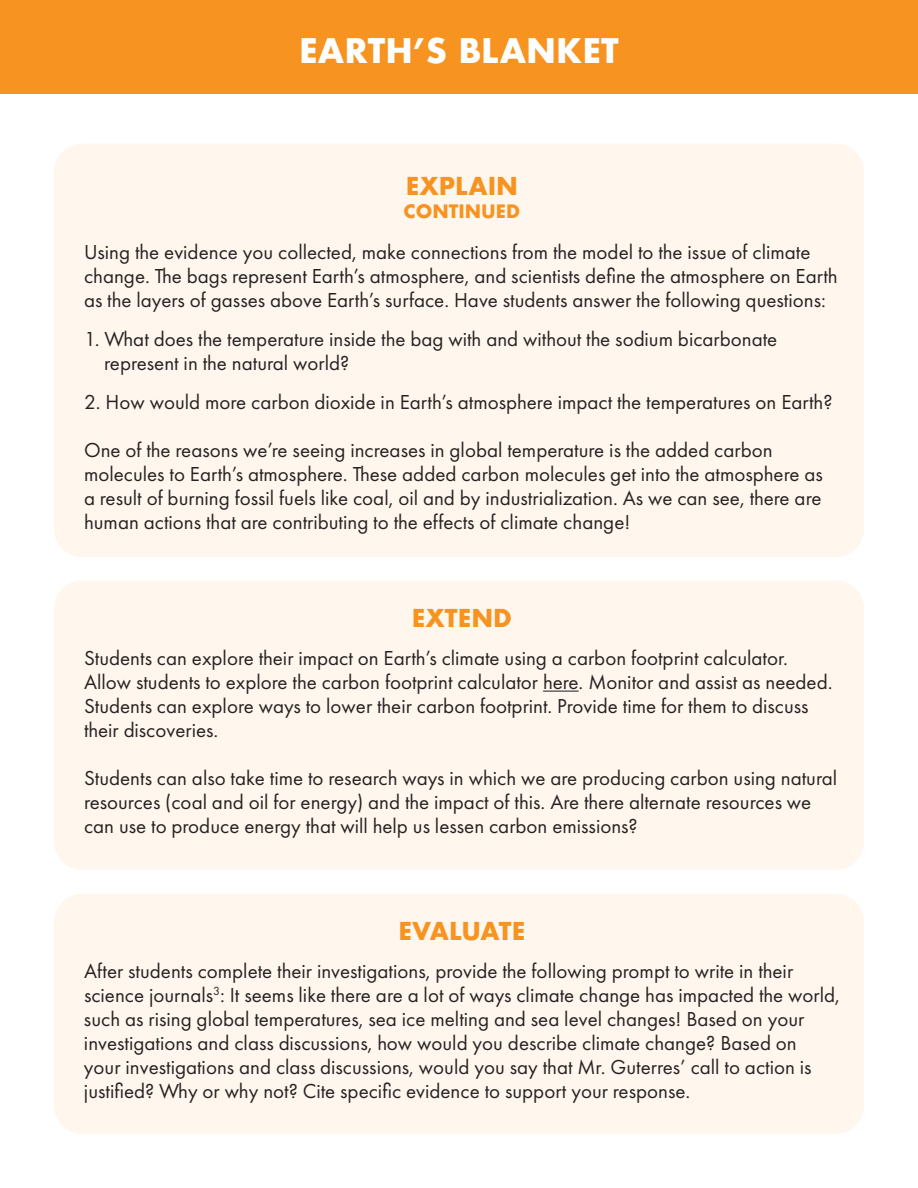
<style>
.page{position:relative;width:918px;height:1188px;background:#fff}
.page>*{position:absolute;margin:0;border:0;box-sizing:border-box;transform-origin:0 0}
.t1{font:700 33px "Futura";color:#fff}
.t2{font:700 24px "Futura";color:#f79320}
.t3{font:21px/24px "Futura PT";color:#272222}
.t4{font:700 18px "Futura";color:#f79320}
</style>
<div class="page">
<div style="left:0;top:0;width:918px;height:94px;background:#f79320"></div>
<div style="left:54px;top:144px;width:810px;height:413px;background:#fff7ee;border-radius:28px"></div>
<div style="left:54px;top:580px;width:810px;height:290px;background:#fff7ee;border-radius:28px"></div>
<hr style="left:543px;top:691px;width:36px;height:1px;background:#272222">
<div style="left:54px;top:894px;width:810px;height:240px;background:#fff7ee;border-radius:28px"></div>
<h1 class="t1" style="left:299px;top:27px;width:321px">EARTH’S BLANKET</h1>
<p class="t2" style="left:406px;top:169px;width:114px">EXPLAIN</p>
<p class="t4" style="left:404px;top:198px;width:118px">CONTINUED</p>
<p class="t3" style="left:84px;top:240px;width:755px">Using the evidence you collected, make connections from the model to the issue of climate change. The bags represent Earth’s atmosphere, and scientists define the atmosphere on Earth as the layers of gasses above Earth’s surface. Have students answer the following questions:</p>
<p class="t3" style="left:104px;top:327px;width:675px;text-indent:-20px">1. What does the temperature inside the bag with and without the sodium bicarbonate represent in the natural world?</p>
<p class="t3" style="left:84px;top:390px;width:750px">2. How would more carbon dioxide in Earth’s atmosphere impact the temperatures on Earth?</p>
<p class="t3" style="left:84px;top:438px;width:740px">One of the reasons we’re seeing increases in global temperature is the added carbon molecules to Earth’s atmosphere. These added carbon molecules get into the atmosphere as a result of burning fossil fuels like coal, oil and by industrialization. As we can see, there are human actions that are contributing to the effects of climate change!</p>
<p class="t2" style="left:412px;top:601px;width:102px">EXTEND</p>
<p class="t3" style="left:84px;top:646px;width:750px">Students can explore their impact on Earth’s climate using a carbon footprint calculator.<br>Allow students to explore the carbon footprint calculator here. Monitor and assist as needed.<br>Students can explore ways to lower their carbon footprint. Provide time for them to discuss their discoveries.</p>
<p class="t3" style="left:84px;top:766px;width:755px">Students can also take time to research ways in which we are producing carbon using natural resources (coal and oil for energy) and the impact of this. Are there alternate resources we can use to produce energy that will help us lessen carbon emissions?</p>
<p class="t2" style="left:399px;top:914px;width:128px">EVALUATE</p>
<p class="t3" style="left:84px;top:959px;width:757px">After students complete their investigations, provide the following prompt to write in their science journals<sup>3</sup>: It seems like there are a lot of ways climate change has impacted the world, such as rising global temperatures, sea ice melting and sea level changes! Based on your investigations and class discussions, how would you describe climate change? Based on<br>your investigations and class discussions, would you say that Mr. Guterres’ call to action is justified? Why or why not? Cite specific evidence to support your response.</p>
</div>
